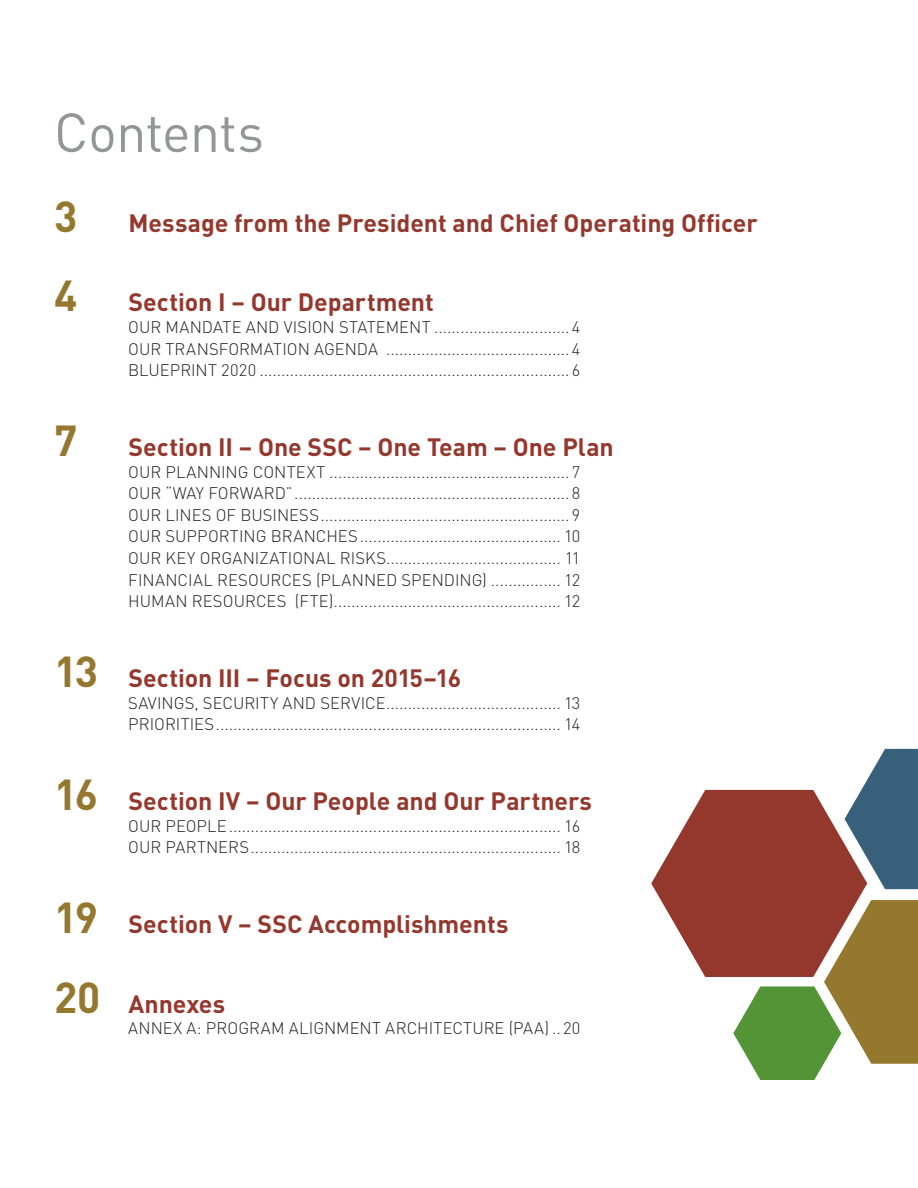
<style>
.page{position:relative;width:918px;height:1188px;background:#fff}
.page>*{position:absolute;margin:0;border:0;box-sizing:border-box;transform-origin:0 0}
.TOC_lable{font:54px "DIN";letter-spacing:-.015em;color:#939598}
.TOC_1{font:700 42.75px "DIN";color:#94782e}
.TOC_1-2{font:700 24.9px "DIN";color:#94382e}
.TOC_2{font:300 16.5px "DIN";color:#231f20}
.s1{font-size:42.75px;color:#94782e}
</style>
<div class="page">
<svg style="left:651px;top:749px;width:267px;height:331px"></svg>
<p class="TOC_lable" style="left:54px;top:99px;width:212px">Contents</p>
<p class="TOC_1" style="left:54px;top:188px;width:25px">3</p>
<p class="TOC_1" style="left:54px;top:268px;width:25px">4</p>
<p class="TOC_1" style="left:54px;top:413px;width:25px">7</p>
<p class="TOC_1-2" style="left:128px;top:206px;width:631px">Message from the President and Chief Operating Officer</p>
<p class="TOC_1-2" style="left:128px;top:286px;width:307px">Section I – Our Department</p>
<p class="TOC_2" style="left:128px;top:317px;width:454px">OUR MANDATE AND VISION STATEMENT ............................... 4</p>
<p class="TOC_2" style="left:128px;top:338px;width:454px">OUR TRANSFORMATION AGENDA .......................................... 4</p>
<p class="TOC_2" style="left:128px;top:360px;width:454px">BLUEPRINT 2020 ....................................................................... 6</p>
<p class="TOC_1-2" style="left:128px;top:431px;width:487px">Section II – One SSC – One Team – One Plan</p>
<p class="TOC_2" style="left:128px;top:461px;width:454px">OUR PLANNING CONTEXT ....................................................... 7</p>
<p class="TOC_2" style="left:128px;top:483px;width:454px">OUR “WAY FORWARD”............................................................... 8</p>
<p class="TOC_2" style="left:128px;top:505px;width:454px">OUR LINES OF BUSINESS......................................................... 9</p>
<p class="TOC_2" style="left:128px;top:526px;width:454px">OUR SUPPORTING BRANCHES.............................................. 10</p>
<p class="TOC_2" style="left:128px;top:548px;width:454px">OUR KEY ORGANIZATIONAL RISKS........................................ 11</p>
<p class="TOC_2" style="left:128px;top:570px;width:454px">FINANCIAL RESOURCES (PLANNED SPENDING) ................ 12</p>
<p class="TOC_2" style="left:128px;top:591px;width:454px">HUMAN RESOURCES (FTE).................................................... 12</p>
<p class="TOC_1-2" style="left:54px;top:662px;width:409px"><span class="s1">13</span> Section III – Focus on 2015–16</p>
<p class="TOC_2" style="left:128px;top:693px;width:454px">SAVINGS, SECURITY AND SERVICE........................................ 13</p>
<p class="TOC_2" style="left:128px;top:714px;width:454px">PRIORITIES............................................................................... 14</p>
<p class="TOC_1-2" style="left:54px;top:785px;width:539px"><span class="s1">16</span> Section IV – Our People and Our Partners</p>
<p class="TOC_2" style="left:128px;top:816px;width:454px">OUR PEOPLE............................................................................ 16</p>
<p class="TOC_2" style="left:128px;top:837px;width:454px">OUR PARTNERS....................................................................... 18</p>
<p class="TOC_1-2" style="left:54px;top:908px;width:456px"><span class="s1">19</span> Section V – SSC Accomplishments</p>
<p class="TOC_1-2" style="left:54px;top:987px;width:173px"><span class="s1">20</span> Annexes</p>
<p class="TOC_2" style="left:128px;top:1018px;width:454px">ANNEX A: PROGRAM ALIGNMENT ARCHITECTURE (PAA) .. 20</p>
</div>
